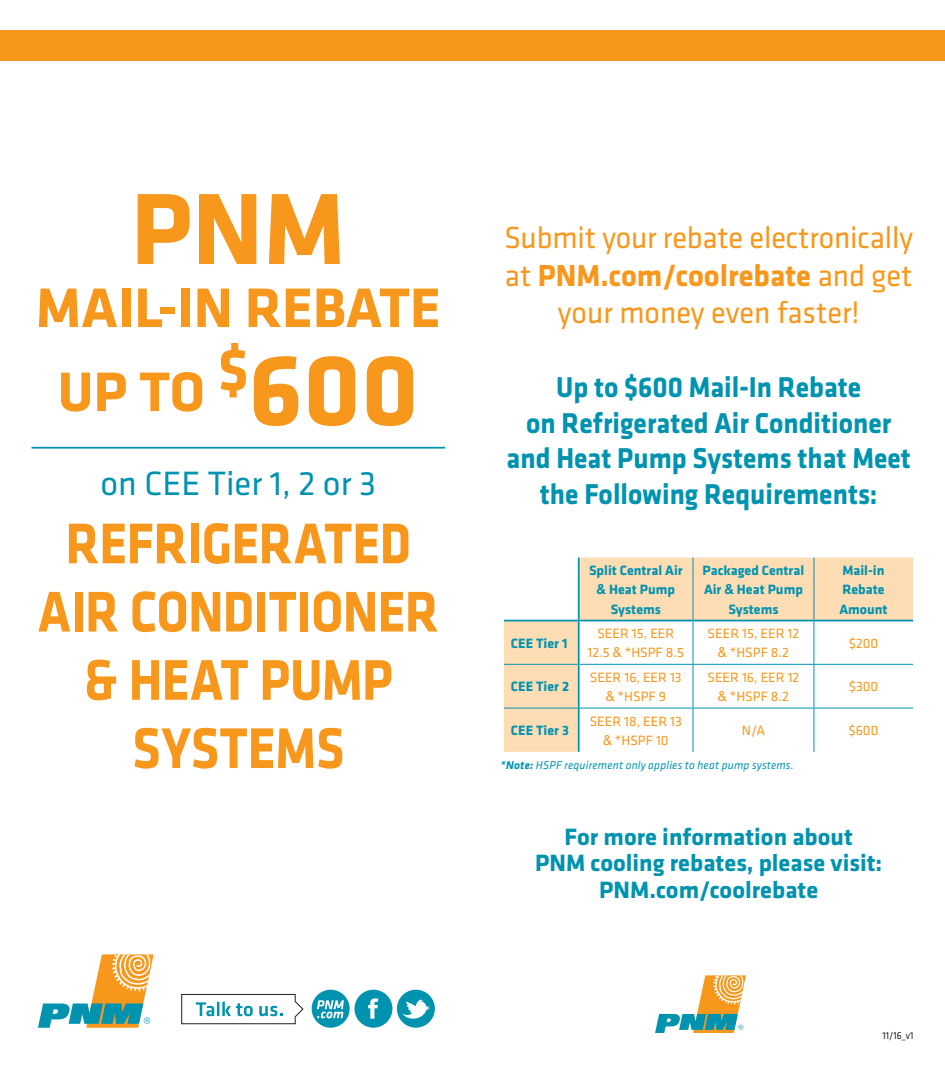
<style>
.page{position:relative;width:945px;height:1071px;background:#fff}
.page>*{position:absolute;margin:0;border:0;box-sizing:border-box;transform-origin:0 0}
.t1{font:700 105px "Klavika";color:#f7981d}
.t2{font:700 59.5px/68.2px "Klavika";letter-spacing:-.01em;color:#f7981d;text-align:center;scale:.88 1}
.t3{font:700 57.75px/84px "Klavika";color:#f7981d;text-align:center}
.t4{font:35px "Klavika";color:#0093b0}
.t5{font:31.5px/37.8px "Klavika";letter-spacing:-.005em;color:#f7981d;text-align:center}
.t6{font:700 29.75px/35.7px "Klavika";color:#0093b0;text-align:center;scale:.93 1}
.t7{font:700 24.5px/26.2px "Klavika";color:#0093b0;text-align:center}
.t8{font:14px/19.2px "Klavika";color:#f7981d;text-align:center}
.t9{font:700 14px/19.2px "Klavika";color:#0093b0;text-align:center}
.t10{font:italic 11.72px "Klavika";letter-spacing:.015em;color:#0093b0}
.t11{font:10.5px "Klavika";color:#231f20;scale:.91 1}
.s1{font-size:105px}
.s2{font-weight:700}
.s3{font-family:"Helvetica Neue LT Pro"}
.s4{font-family:"Helvetica Neue"}
</style>
<div class="page">
<svg style="left:655px;top:975px;width:91px;height:58px"></svg>
<div style="left:0;top:30px;width:491px;height:31px;background:#f7981d"></div>
<div style="left:472px;top:30px;width:473px;height:31px;background:#f7981d"></div>
<svg style="left:504px;top:558px;width:409px;height:194px;background:#fce0bd"></svg>
<svg style="left:580px;top:621px;width:333px;height:131px"></svg>
<hr style="left:504px;top:664px;width:74px;height:1px;background:#0093b0">
<hr style="left:504px;top:708px;width:74px;height:1px;background:#0093b0">
<hr style="left:693px;top:558px;width:1px;height:62px;background:#0093b0">
<hr style="left:814px;top:558px;width:1px;height:62px;background:#0093b0">
<hr style="left:814px;top:621px;width:1px;height:43px;background:#0093b0">
<hr style="left:814px;top:665px;width:1px;height:43px;background:#0093b0">
<hr style="left:814px;top:709px;width:1px;height:43px;background:#0093b0">
<hr style="left:693px;top:621px;width:1px;height:43px;background:#0093b0">
<hr style="left:693px;top:665px;width:1px;height:43px;background:#0093b0">
<hr style="left:693px;top:709px;width:1px;height:43px;background:#0093b0">
<hr style="left:580px;top:664px;width:113px;height:1px;background:#0093b0">
<hr style="left:693px;top:664px;width:121px;height:1px;background:#0093b0">
<hr style="left:814px;top:664px;width:99px;height:1px;background:#0093b0">
<hr style="left:580px;top:708px;width:113px;height:1px;background:#0093b0">
<hr style="left:693px;top:708px;width:121px;height:1px;background:#0093b0">
<hr style="left:814px;top:708px;width:99px;height:1px;background:#0093b0">
<hr style="left:504px;top:620px;width:76px;height:1px;background:#0093b0">
<hr style="left:578px;top:620px;width:115px;height:1px;background:#0093b0">
<hr style="left:693px;top:620px;width:121px;height:1px;background:#0093b0">
<hr style="left:814px;top:620px;width:99px;height:1px;background:#0093b0">
<hr style="left:578px;top:558px;width:2px;height:62px;background:#0093b0">
<hr style="left:578px;top:621px;width:2px;height:43px;background:#0093b0">
<hr style="left:578px;top:664px;width:2px;height:44px;background:#0093b0">
<hr style="left:578px;top:708px;width:2px;height:44px;background:#0093b0">
<svg style="left:181px;top:994px;width:123px;height:30px"></svg>
<svg style="left:38px;top:954px;width:116px;height:74px"></svg>
<svg style="left:312px;top:990px;width:123px;height:38px"></svg>
<hr style="left:32px;top:447px;width:413px;height:2px;background:#0093b0">
<h1 class="t1" style="left:131px;top:153px;width:216px">PNM</h1>
<h3 class="t3" style="left:36px;top:263px;width:406px">MAIL-IN REBATE<br>UP TO <sup>$</sup><span class="s1">600</span></h3>
<h3 class="t4" style="left:100px;top:461px;width:277px">on CEE Tier 1, 2 or 3</h3>
<h2 class="t2" style="left:38px;top:507px;width:457px">REFRIGERATED<br>AIR CONDITIONER &amp; HEAT PUMP<br>SYSTEMS</h2>
<h3 class="t5" style="left:504px;top:217px;width:410px">Submit your rebate electronically at <span class="s2">PNM.com/coolrebate</span> and get your money even faster!</h3>
<h3 class="t6" style="left:507px;top:368px;width:436px">Up to $600 Mail-In Rebate<br>on Refrigerated Air Conditioner and Heat Pump Systems that Meet the Following Requirements:</h3>
<p class="t9" style="left:589px;top:560px;width:95px">Split Central Air <span class="s3">&amp;</span> Heat Pump<br>Systems</p>
<p class="t9" style="left:703px;top:560px;width:103px">Packaged Central<br>Air <span class="s3">&amp;</span> Heat Pump<br>Systems</p>
<p class="t9" style="left:839px;top:560px;width:50px;text-align:left">Mail-in<br>Rebate<br>Amount</p>
<p class="t9" style="left:511px;top:633px;width:58px">CEE Tier 1</p>
<p class="t8" style="left:588px;top:623px;width:98px">SEER 15, EER<br>12.5 <span class="s4">&amp;</span> *HSPF 8.5</p>
<p class="t8" style="left:708px;top:623px;width:93px">SEER 15, EER 12 <span class="s4">&amp;</span> *HSPF 8.2</p>
<p class="t8" style="left:849px;top:633px;width:31px">$200</p>
<p class="t9" style="left:511px;top:677px;width:60px">CEE Tier 2</p>
<p class="t8" style="left:590px;top:667px;width:93px">SEER 16, EER 13 <span class="s4">&amp;</span> *HSPF 9</p>
<p class="t8" style="left:708px;top:667px;width:93px">SEER 16, EER 12 <span class="s4">&amp;</span> *HSPF 8.2</p>
<p class="t8" style="left:849px;top:677px;width:31px">$300</p>
<p class="t9" style="left:511px;top:720px;width:59px">CEE Tier 3</p>
<p class="t8" style="left:590px;top:711px;width:94px">SEER 18, EER 13 <span class="s4">&amp;</span> *HSPF 10</p>
<p class="t8" style="left:742px;top:721px;width:25px">N/A</p>
<p class="t8" style="left:849px;top:721px;width:31px">$600</p>
<p class="t10" style="left:501px;top:758px;width:295px"><span class="s2">*Note:</span> HSPF requirement only applies to heat pump systems.</p>
<h3 class="t7" style="left:535px;top:823px;width:348px">For more information about<br>PNM cooling rebates, please visit:<br>PNM.com/coolrebate</h3>
<p class="t11" style="left:882px;top:1029px;width:36px">11/16_v1</p>
</div>
